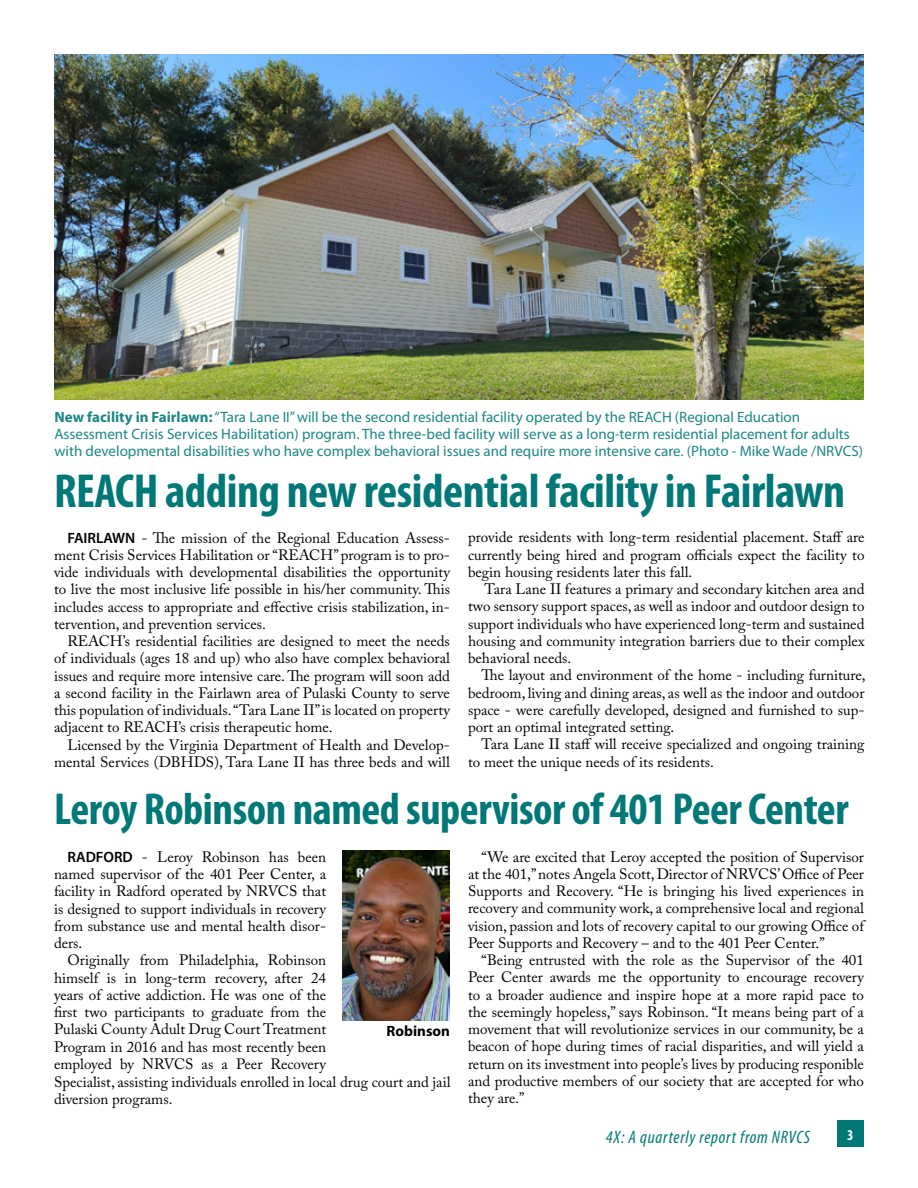
<style>
.page{position:relative;width:918px;height:1188px;background:#fff}
.page>*{position:absolute;margin:0;border:0;box-sizing:border-box;transform-origin:0 0}
.t1{font:700 condensed 48px "Myriad Pro";letter-spacing:-.01em;color:#007878}
.t2{font:700 condensed 45px "Myriad Pro";letter-spacing:-.01em;color:#007878}
.t3{font:italic condensed 18px "Myriad Pro";letter-spacing:.04em;color:#007878}
.t4{font:15px/17.2px "Adobe Caslon Pro";color:#000;text-align:justify}
.t5{font:15px/17.2px "Myriad Pro";color:#007878}
.t6{font:700 15px "Myriad Pro";color:#000}
.t7{font:700 condensed 15px "Myriad Pro";color:#fff}
.s1{font-weight:700}
.s2{font-family:"Myriad Pro";font-weight:600}
</style>
<div class="page">
<div style="left:837px;top:1120px;width:27px;height:28px;background:#007878"></div>
<img style="left:54px;top:54px;width:810px;height:346px">
<img style="left:342px;top:850px;width:108px;height:170px">
<p class="t5" style="left:55px;top:408px;width:810px"><span class="s1">New facility in Fairlawn:</span> “Tara Lane II” will be the second residential facility operated by the REACH (Regional Education<br>Assessment Crisis Services Habilitation) program. The three-bed facility will serve as a long-term residential placement for adults with developmental disabilities who have complex behavioral issues and require more intensive care. (Photo - Mike Wade /NRVCS)</p>
<h1 class="t1" style="left:54px;top:461px;width:793px">REACH adding new residential facility in Fairlawn</h1>
<p class="t4" style="left:468px;top:529px;width:398px">provide residents with long-term residential placement. Staff are currently being hired and program officials expect the facility to begin housing residents later this fall.</p>
<p class="t4" style="left:468px;top:580px;width:398px;text-indent:17px">Tara Lane II features a primary and secondary kitchen area and two sensory support spaces, as well as indoor and outdoor design to support individuals who have experienced long-term and sustained housing and community integration barriers due to their complex behavioral needs.</p>
<p class="t4" style="left:468px;top:667px;width:399px;text-indent:14px">The layout and environment of the home - including furniture, bedroom, living and dining areas, as well as the indoor and outdoor space - were carefully developed, designed and furnished to sup&shy;port an optimal integrated setting.</p>
<p class="t4" style="left:468px;top:736px;width:398px;text-indent:14px">Tara Lane II staff will receive specialized and ongoing training to meet the unique needs of its residents.</p>
<h2 class="t2" style="left:54px;top:781px;width:796px">Leroy Robinson named supervisor of 401 Peer Center</h2>
<p class="t4" style="left:54px;top:848px;width:274px;text-indent:14px"><span class="s2">RADFORD</span> - Leroy Robinson has been named supervisor of the 401 Peer Center, a facility in Radford operated by NRVCS that is designed to support individuals in recovery from substance use and mental health disor&shy;ders.</p>
<p class="t4" style="left:54px;top:951px;width:274px;text-indent:14px">Originally from Philadelphia, Robinson himself is in long-term recovery, after 24 years of active addiction. He was one of the first two participants to graduate from the Pulaski County Adult Drug Court Treatment Program in 2016 and has most recently been employed by NRVCS as a Peer Recovery</p>
<p class="t4" style="left:54px;top:529px;width:398px;text-indent:14px"><span class="s2">FAIRLAWN</span> - The mission of the Regional Education Assess&shy;ment Crisis Services Habilitation or “REACH” program is to pro&shy;vide individuals with developmental disabilities the opportunity to live the most inclusive life possible in his/her community. This includes access to appropriate and effective crisis stabilization, in&shy;tervention, and prevention services.</p>
<p class="t4" style="left:54px;top:632px;width:398px;text-indent:14px">REACH’s residential facilities are designed to meet the needs of individuals (ages 18 and up) who also have complex behavioral issues and require more intensive care. The program will soon add a second facility in the Fairlawn area of Pulaski County to serve this population of individuals. “Tara Lane II” is located on property adjacent to REACH’s crisis therapeutic home.</p>
<p class="t4" style="left:54px;top:736px;width:397px;text-align:right">Licensed by the Virginia Department of Health and Develop&shy;mental Services (DBHDS), Tara Lane II has three beds and will</p>
<p class="t4" style="left:468px;top:848px;width:398px;text-indent:14px">“We are excited that Leroy accepted the position of Supervisor at the 401,” notes Angela Scott, Director of NRVCS’ Office of Peer Supports and Recovery. “He is bringing his lived experiences in recovery and community work, a comprehensive local and regional vision, passion and lots of recovery capital to our growing Office of Peer Supports and Recovery – and to the 401 Peer Center.”</p>
<p class="t4" style="left:468px;top:951px;width:398px;text-indent:14px">“Being entrusted with the role as the Supervisor of the 401<br>Peer Center awards me the opportunity to encourage recovery to a broader audience and inspire hope at a more rapid pace to the seemingly hopeless,” says Robinson. “It means being part of a movement that will revolutionize services in our community, be a beacon of hope during times of racial disparities, and will yield a return on its investment into people’s lives by producing responible and productive members of our society that are accepted for who they are.”</p>
<p class="t6" style="left:387px;top:1021px;width:65px">Robinson</p>
<p class="t4" style="left:54px;top:1073px;width:398px">Specialist, assisting individuals enrolled in local drug court and jail diversion programs.</p>
<p class="t3" style="left:606px;top:1127px;width:206px">4X: A quarterly report from NRVCS</p>
<p class="t7" style="left:847px;top:1125px;width:8px">3</p>
</div>
